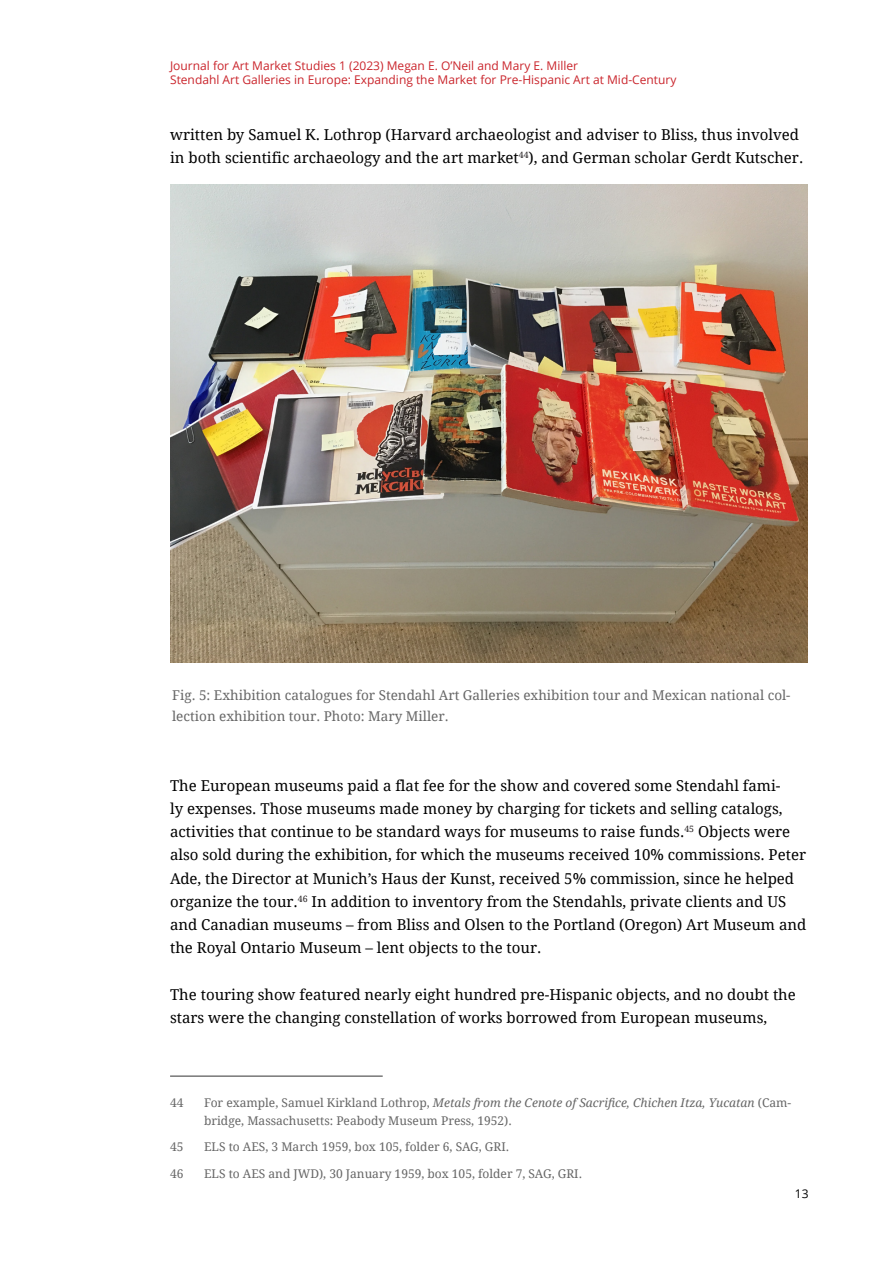
<style>
.page{position:relative;width:893px;height:1263px;background:#fff}
.page>*{position:absolute;margin:0;border:0;box-sizing:border-box;transform-origin:0 0}
.fkm-standard-absatz{font:15px/23.2px "Droid Serif";color:#000}
.fkm-bildunterschrift{font:13.5px/21px "Droid Serif";color:#666}
.fkm-fussnoten{font:12px/18px "Droid Serif";color:#666}
.t1{font:12px/14.4px "Open Sans";color:#ca252c}
.t2{font:12px "Open Sans";color:#000}
.s1{font-style:italic}
</style>
<div class="page">
<hr style="left:170px;top:1075px;width:213px;height:2px;background:#777">
<img style="left:170px;top:184px;width:638px;height:479px">
<p class="t1" style="left:170px;top:58px;width:508px">Journal for Art Market Studies 1 (2023) Megan E. O’Neil and Mary E. Miller<br>Stendahl Art Galleries in Europe: Expanding the Market for Pre-Hispanic Art at Mid-Century</p>
<p class="fkm-standard-absatz" style="left:170px;top:123px;width:635px">written by Samuel K. Lothrop (Harvard archaeologist and adviser to Bliss, thus involved in both scientific archaeology and the art market<sup>44</sup>), and German scholar Gerdt Kutscher.</p>
<p class="fkm-bildunterschrift" style="left:172px;top:685px;width:620px">Fig. 5: Exhibition catalogues for Stendahl Art Galleries exhibition tour and Mexican national col&shy;lection exhibition tour. Photo: Mary Miller.</p>
<p class="fkm-standard-absatz" style="left:170px;top:774px;width:638px">The European museums paid a flat fee for the show and covered some Stendahl fami-<br>ly expenses. Those museums made money by charging for tickets and selling catalogs, activities that continue to be standard ways for museums to raise funds.<sup>45</sup> Objects were also sold during the exhibition, for which the museums received 10% commissions. Peter Ade, the Director at Munich’s Haus der Kunst, received 5% commission, since he helped organize the tour.<sup>46</sup> In addition to inventory from the Stendahls, private clients and US and Canadian museums – from Bliss and Olsen to the Portland (Oregon) Art Museum and the Royal Ontario Museum – lent objects to the tour.</p>
<p class="fkm-standard-absatz" style="left:170px;top:983px;width:627px">The touring show featured nearly eight hundred pre-Hispanic objects, and no doubt the stars were the changing constellation of works borrowed from European museums,</p>
<p class="fkm-fussnoten" style="left:170px;top:1094px;width:15px">44</p>
<p class="fkm-fussnoten" style="left:204px;top:1094px;width:589px">For example, Samuel Kirkland Lothrop, <span class="s1">Metals from the Cenote of Sacrifice, Chichen Itza, Yucatan</span> (Cam&shy;bridge, Massachusetts: Peabody Museum Press, 1952).</p>
<p class="fkm-fussnoten" style="left:170px;top:1138px;width:15px">45</p>
<p class="fkm-fussnoten" style="left:204px;top:1138px;width:307px">ELS to AES, 3 March 1959, box 105, folder 6, SAG, GRI.</p>
<p class="fkm-fussnoten" style="left:170px;top:1165px;width:15px">46</p>
<p class="fkm-fussnoten" style="left:204px;top:1165px;width:379px">ELS to AES and JWD), 30 January 1959, box 105, folder 7, SAG, GRI.</p>
<p class="t2" style="left:795px;top:1185px;width:15px">13</p>
</div>
